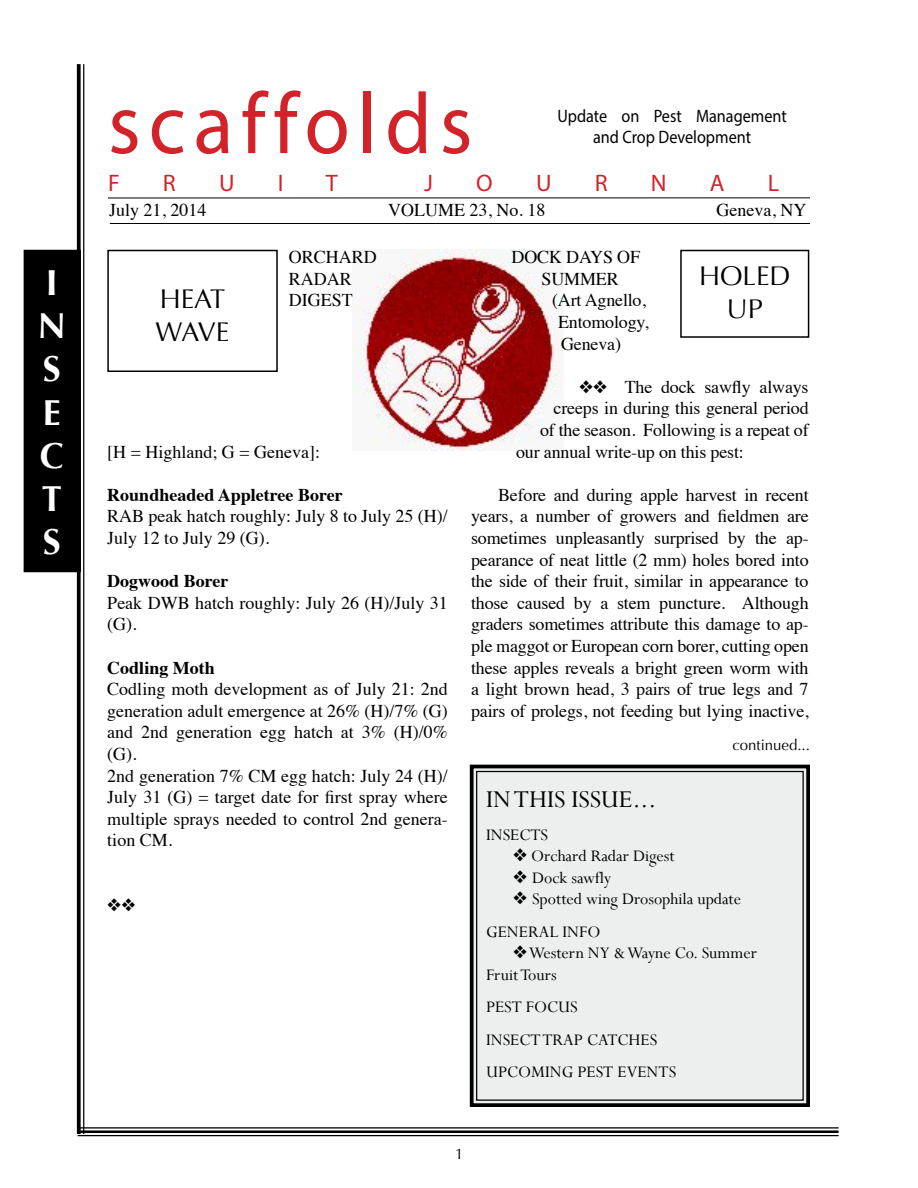
<style>
.page{position:relative;width:918px;height:1188px;background:#fff}
.page>*{position:absolute;margin:0;border:0;box-sizing:border-box;transform-origin:0 0}
.t1{font:87px "Myriad Pro";letter-spacing:.095em;color:#d2232a;scale:.95 1}
.t2{font:700 36px/43.2px "Optima";color:#fff}
.t3{font:27px "Perpetua";color:#000}
.t4{font:27px/32.4px "Optima";letter-spacing:-.025em;color:#000}
.t5{font:27px/32.4px "Optima";color:#000;text-align:center}
.t6{font:24px "Myriad Pro";color:#d2232a}
.t7{font:18px/21.6px "Times";color:#000}
.t8{font:18px/32.4px "Perpetua";color:#000}
.t9{font:700 18px "Times";color:#000}
.t10{font:18px/21.6px "Myriad Pro";color:#000;text-align:center;scale:.9 1}
.t11{font:15px "Optima";color:#000}
</style>
<div class="page">
<svg style="left:77px;top:64px;width:4px;height:1070px;background:#171717"></svg>
<hr style="left:83px;top:64px;width:1px;height:1070px;background:#000">
<hr style="left:110px;top:223px;width:700px;height:1px;background:#000">
<hr style="left:78px;top:1127px;width:761px;height:2px;background:#000">
<hr style="left:78px;top:1130px;width:761px;height:3px;background:#000">
<hr style="left:78px;top:1135px;width:761px;height:1px;background:#000">
<hr style="left:108px;top:197px;width:702px;height:1px;background:#000">
<img style="left:352px;top:250px;width:212px;height:201px">
<div style="left:469px;top:764px;width:341px;height:343px;background:#edeeee"></div>
<div style="left:476px;top:771px;width:328px;height:330px;border:1px solid #000"></div>
<div style="left:25px;top:251px;width:55px;height:320px;background:#000"></div>
<div style="left:24px;top:250px;width:57px;height:322px;border:3px solid #000"></div>
<div style="left:107px;top:250px;width:171px;height:122px;border:2px solid #000"></div>
<div style="left:680px;top:250px;width:129px;height:88px;border:2px solid #000"></div>
<h2 class="t2" style="left:38px;top:262px;width:30px">I<br>N<br>S<br>E<br>C<br>T<br>S</h2>
<h1 class="t1" style="left:108px;top:70px;width:385px">scaffolds</h1>
<h3 class="t6" style="left:108px;top:168px;width:13px">F</h3>
<h3 class="t6" style="left:163px;top:168px;width:14px">R</h3>
<h3 class="t6" style="left:219px;top:168px;width:17px">U</h3>
<h3 class="t6" style="left:278px;top:168px;width:7px">I</h3>
<h3 class="t6" style="left:326px;top:168px;width:13px">T</h3>
<h3 class="t6" style="left:424px;top:168px;width:10px">J</h3>
<h3 class="t6" style="left:476px;top:168px;width:18px">O</h3>
<h3 class="t6" style="left:536px;top:168px;width:17px">U</h3>
<h3 class="t6" style="left:595px;top:168px;width:14px">R</h3>
<h3 class="t6" style="left:651px;top:168px;width:17px">N</h3>
<h3 class="t6" style="left:710px;top:168px;width:16px">A</h3>
<h3 class="t6" style="left:768px;top:168px;width:13px">L</h3>
<p class="t10" style="left:557px;top:104px;width:256px">Update on Pest Management and Crop Development</p>
<p class="t7" style="left:109px;top:198px;width:99px">July 21, 2014</p>
<p class="t7" style="left:388px;top:198px;width:159px">VOLUME 23, No. 18</p>
<p class="t7" style="left:717px;top:198px;width:91px">Geneva, NY</p>
<h3 class="t4" style="left:156px;top:283px;width:75px">HEAT<br>WAVE</h3>
<p class="t7" style="left:289px;top:245px;width:90px">ORCHARD<br>RADAR<br>DIGEST</p>
<p class="t7" style="left:107px;top:439px;width:214px">[H = Highland; G = Geneva]:</p>
<p class="t9" style="left:107px;top:478px;width:237px">Roundheaded Appletree Borer</p>
<p class="t7" style="left:107px;top:504px;width:342px">RAB peak hatch roughly: July 8 to July 25 (H)/<br>July 12 to July 29 (G).</p>
<p class="t9" style="left:107px;top:564px;width:123px">Dogwood Borer</p>
<p class="t7" style="left:107px;top:590px;width:342px">Peak DWB hatch roughly: July 26 (H)/July 31 (G).</p>
<p class="t9" style="left:107px;top:650px;width:109px">Codling Moth</p>
<p class="t7" style="left:107px;top:677px;width:342px">Codling moth development as of July 21: 2nd generation adult emergence at 26% (H)/7% (G) and 2nd generation egg hatch at 3% (H)/0% (G).<br>2nd generation 7% CM egg hatch: July 24 (H)/ July 31 (G) = target date for first spray where multiple sprays needed to control 2nd genera&shy;tion CM.</p>
<p class="t7" style="left:512px;top:245px;width:130px">DOCK DAYS OF</p>
<p class="t7" style="left:542px;top:266px;width:79px">SUMMER</p>
<p class="t7" style="left:552px;top:288px;width:95px">(Art Agnello,</p>
<p class="t7" style="left:558px;top:310px;width:92px">Entomology,</p>
<p class="t7" style="left:561px;top:331px;width:61px">Geneva)</p>
<p class="t7" style="left:579px;top:374px;width:231px">❖❖ The dock sawfly always</p>
<p class="t7" style="left:554px;top:396px;width:257px">creeps in during this general period</p>
<p class="t7" style="left:540px;top:418px;width:270px">of the season. Following is a repeat of</p>
<p class="t7" style="left:516px;top:439px;width:229px">our annual write-up on this pest:</p>
<p class="t7" style="left:471px;top:482px;width:339px;text-align:justify;text-indent:27px">Before and during apple harvest in recent years, a number of growers and fieldmen are sometimes unpleasantly surprised by the ap&shy;pearance of neat little (2 mm) holes bored into the side of their fruit, similar in appearance to those caused by a stem puncture. Although graders sometimes attribute this damage to ap&shy;ple maggot or European corn borer, cutting open these apples reveals a bright green worm with a light brown head, 3 pairs of true legs and 7 pairs of prolegs, not feeding but lying inactive,</p>
<h3 class="t5" style="left:699px;top:260px;width:93px">HOLED<br>UP</h3>
<p class="t11" style="left:732px;top:737px;width:79px">continued...</p>
<h3 class="t3" style="left:486px;top:782px;width:172px">IN THIS ISSUE...</h3>
<p class="t8" style="left:486px;top:818px;width:64px">INSECTS</p>
<p class="t8" style="left:513px;top:839px;width:163px">❖ Orchard Radar Digest</p>
<p class="t8" style="left:513px;top:861px;width:100px">❖ Dock sawfly</p>
<p class="t8" style="left:486px;top:883px;width:257px;text-indent:27px">❖ Spotted wing Drosophila update<br>GENERAL INFO</p>
<p class="t8" style="left:486px;top:942px;width:272px;line-height:21.6px;text-indent:27px">❖ Western NY &amp; Wayne Co. Summer<br>Fruit Tours</p>
<p class="t8" style="left:486px;top:991px;width:192px">PEST FOCUS<br>INSECT TRAP CATCHES<br>UPCOMING PEST EVENTS</p>
<p class="t11" style="left:455px;top:1145px;width:10px">1</p>
</div>
